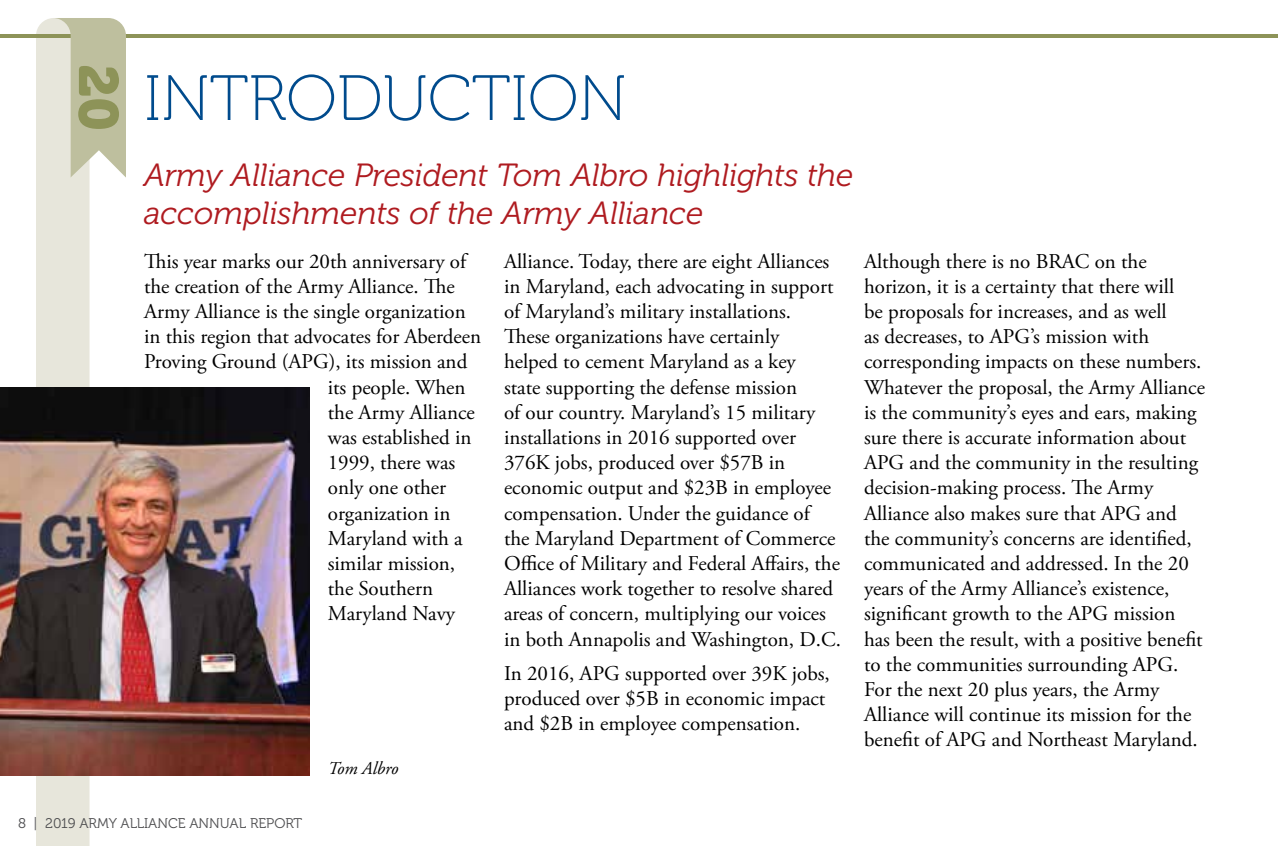
<style>
.page{position:relative;width:1278px;height:846px;background:#fff}
.page>*{position:absolute;margin:0;border:0;box-sizing:border-box;transform-origin:0 0}
.t1{font:64px "Museo 100";color:#004b8d}
.t2{font:italic 32px/38.4px "Museo 300";color:#af1b20}
.t3{font:21px/25.2px "Adobe Garamond Pro";color:#000}
.t4{font:italic 18px "Adobe Garamond Pro";letter-spacing:-.005em;color:#000}
.t5{font:14px "Museo 300";color:#4d4d4f}
</style>
<div class="page">
<div style="left:36px;top:18px;width:54px;height:828px;background:#e7e6db"></div>
<hr style="left:0;top:34px;width:1278px;height:4px;background:#8d9358">
<svg style="left:53px;top:18px;width:73px;height:160px"></svg>
<img style="left:0;top:388px;width:310px;height:388px">
<h1 class="t1" style="left:144px;top:64px;width:484px">INTRODUCTION</h1>
<h2 class="t2" style="left:144px;top:156px;width:711px">Army Alliance President Tom Albro highlights the accomplishments of the Army Alliance</h2>
<p class="t3" style="left:144px;top:249px;width:324px">This year marks our 20th anniversary of</p>
<p class="t3" style="left:144px;top:274px;width:312px">the creation of the Army Alliance. The</p>
<p class="t3" style="left:144px;top:299px;width:323px">Army Alliance is the single organization</p>
<p class="t3" style="left:144px;top:325px;width:339px">in this region that advocates for Aberdeen</p>
<p class="t3" style="left:144px;top:350px;width:325px">Proving Ground (APG), its mission and</p>
<p class="t3" style="left:328px;top:375px;width:139px">its people. When</p>
<p class="t3" style="left:328px;top:400px;width:148px">the Army Alliance</p>
<p class="t3" style="left:328px;top:425px;width:145px">was established in</p>
<p class="t3" style="left:328px;top:451px;width:129px">1999, there was</p>
<p class="t3" style="left:328px;top:476px;width:120px">only one other</p>
<p class="t3" style="left:328px;top:501px;width:124px">organization in</p>
<p class="t3" style="left:328px;top:526px;width:136px">Maryland with a</p>
<p class="t3" style="left:328px;top:551px;width:129px">similar mission,</p>
<p class="t3" style="left:328px;top:577px;width:107px">the Southern</p>
<p class="t3" style="left:328px;top:602px;width:129px">Maryland Navy</p>
<p class="t3" style="left:504px;top:249px;width:338px">Alliance. Today, there are eight Alliances in Maryland, each advocating in support of Maryland’s military installations.<br>These organizations have certainly<br>helped to cement Maryland as a key<br>state supporting the defense mission<br>of our country. Maryland’s 15 military installations in 2016 supported over 376K jobs, produced over $57B in economic output and $23B in employee compensation. Under the guidance of<br>the Maryland Department of Commerce Office of Military and Federal Affairs, the Alliances work together to resolve shared areas of concern, multiplying our voices in both Annapolis and Washington, D.C.</p>
<p class="t3" style="left:504px;top:661px;width:327px">In 2016, APG supported over 39K jobs, produced over $5B in economic impact and $2B in employee compensation.</p>
<p class="t4" style="left:328px;top:757px;width:72px">Tom Albro</p>
<p class="t3" style="left:864px;top:249px;width:342px">Although there is no BRAC on the horizon, it is a certainty that there will<br>be proposals for increases, and as well<br>as decreases, to APG’s mission with corresponding impacts on these numbers.<br>Whatever the proposal, the Army Alliance is the community’s eyes and ears, making sure there is accurate information about APG and the community in the resulting decision-making process. The Army Alliance also makes sure that APG and the community’s concerns are identified, communicated and addressed. In the 20 years of the Army Alliance’s existence, significant growth to the APG mission has been the result, with a positive benefit to the communities surrounding APG.<br>For the next 20 plus years, the Army Alliance will continue its mission for the benefit of APG and Northeast Maryland.</p>
<p class="t5" style="left:18px;top:816px;width:286px">8 | 2019 ARMY ALLIANCE ANNUAL REPORT</p>
</div>
